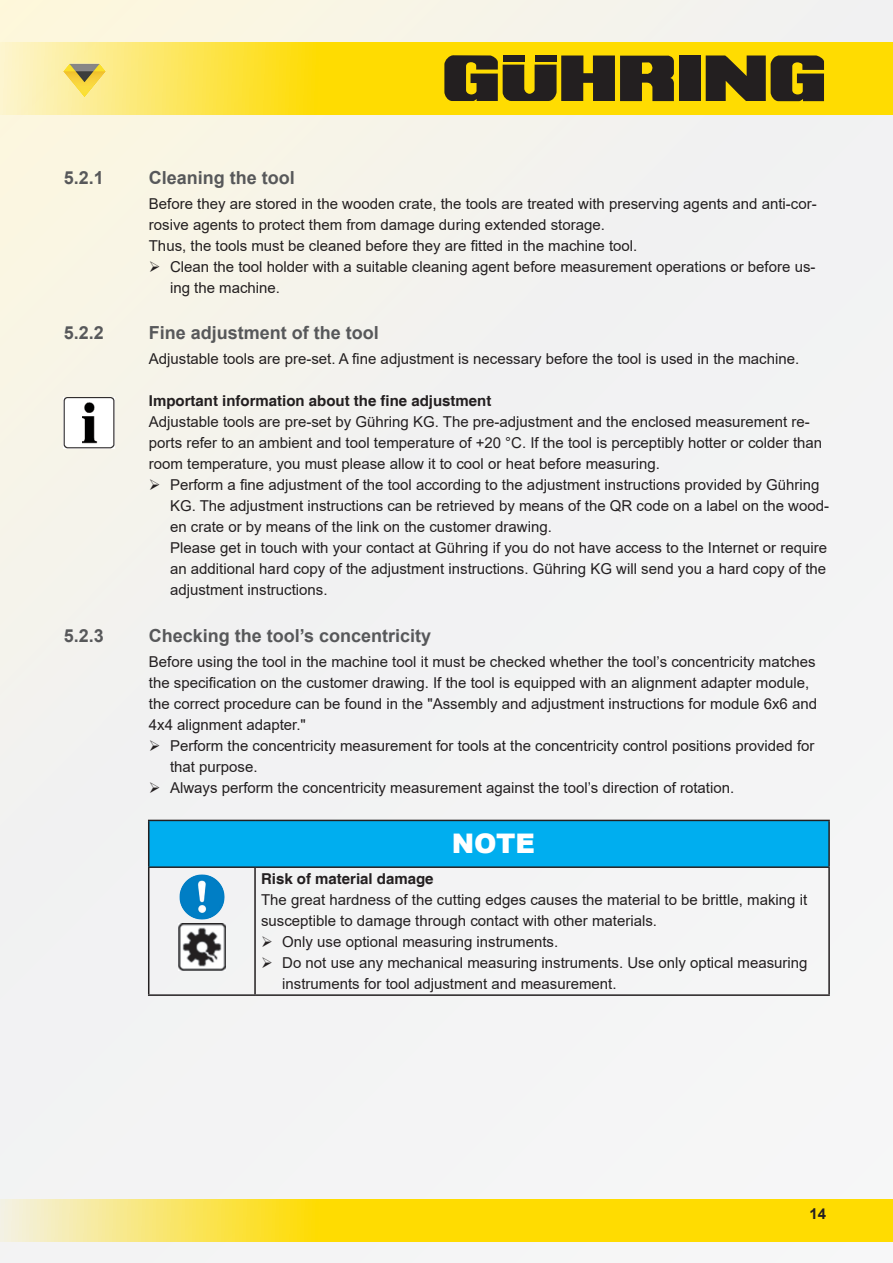
<style>
.page{position:relative;width:893px;height:1263px;background:#fff}
.page>*{position:absolute;margin:0;border:0;box-sizing:border-box;transform-origin:0 0}
.Tabelle{font:900 27px "Arial";color:#fff}
.Headline_Versalien_1{font:700 18px "Arial";color:#57585a}
.Fliesstext_45_light{font:15px/21px "Arial";color:#231f20}
.Tabelle_Unterpunkte{font:15px/21px "Arial";color:#231f20}
.Tabelle-2{font:15px/21px "Arial";color:#231f20}
.Fliesstext_45_light-2{font:700 15px "Helvetica";color:#231f20}
.Tabelle-3{font:700 15px "Helvetica";color:#231f20}
.t1{font:700 15px "Arial";color:#231f20}
</style>
<div class="page">
<div style="left:0;top:0;width:893px;height:1263px;background:linear-gradient(to right,#f4f3ec,#f3f3f5)"></div>
<svg style="left:0;top:43px;width:893px;height:72px;background:#fde12f"></svg>
<svg style="left:0;top:1199px;width:893px;height:43px;background:#fcdf29"></svg>
<div style="left:679px;top:56px;width:22px;height:45px;background:#231f20"></div>
<svg style="left:706px;top:55px;width:118px;height:46px;background:#4f4419"></svg>
<svg style="left:444px;top:55px;width:230px;height:46px;background:#554a18"></svg>
<img style="left:64px;top:64px;width:43px;height:42px">
<img style="left:64px;top:398px;width:51px;height:50px">
<div style="left:149px;top:820px;width:680px;height:47px;background:#00aeef"></div>
<hr style="left:148px;top:820px;width:107px;height:1px;background:#231f20">
<hr style="left:148px;top:821px;width:1px;height:45px;background:#231f20">
<hr style="left:255px;top:820px;width:575px;height:1px;background:#231f20">
<hr style="left:828px;top:821px;width:2px;height:45px;background:#231f20">
<hr style="left:148px;top:866px;width:107px;height:2px;background:#231f20">
<hr style="left:148px;top:868px;width:1px;height:126px;background:#231f20">
<hr style="left:255px;top:866px;width:575px;height:2px;background:#231f20">
<hr style="left:254px;top:868px;width:2px;height:126px;background:#231f20">
<hr style="left:828px;top:868px;width:2px;height:126px;background:#231f20">
<hr style="left:148px;top:994px;width:107px;height:2px;background:#231f20">
<hr style="left:255px;top:994px;width:575px;height:2px;background:#231f20">
<img style="left:178px;top:873px;width:47px;height:47px">
<img style="left:178px;top:924px;width:47px;height:47px">
<p class="Headline_Versalien_1" style="left:64px;top:165px;width:42px">5.2.1</p>
<p class="Headline_Versalien_1" style="left:149px;top:165px;width:148px">Cleaning the tool</p>
<p class="Fliesstext_45_light" style="left:149px;top:193px;width:669px">Before they are stored in the wooden crate, the tools are treated with preserving agents and anti-cor&shy;rosive agents to protect them from damage during extended storage.</p>
<p class="Fliesstext_45_light" style="left:149px;top:235px;width:490px">Thus, the tools must be cleaned before they are fitted in the machine tool.</p>
<p class="Fliesstext_45_light" style="left:170px;top:256px;width:647px;text-indent:-21px">➢ Clean the tool holder with a suitable cleaning agent before measurement operations or before us&shy;ing the machine.</p>
<p class="Headline_Versalien_1" style="left:64px;top:320px;width:42px">5.2.2</p>
<p class="Headline_Versalien_1" style="left:149px;top:320px;width:232px">Fine adjustment of the tool</p>
<p class="Fliesstext_45_light" style="left:149px;top:349px;width:652px">Adjustable tools are pre-set. A fine adjustment is necessary before the tool is used in the machine.</p>
<p class="Fliesstext_45_light-2" style="left:149px;top:392px;width:344px">Important information about the fine adjustment</p>
<p class="Fliesstext_45_light" style="left:149px;top:412px;width:675px">Adjustable tools are pre-set by Gühring KG. The pre-adjustment and the enclosed measurement re&shy;ports refer to an ambient and tool temperature of +20 °C. If the tool is perceptibly hotter or colder than room temperature, you must please allow it to cool or heat before measuring.</p>
<p class="Fliesstext_45_light" style="left:170px;top:475px;width:661px;text-indent:-21px">➢ Perform a fine adjustment of the tool according to the adjustment instructions provided by Gühring<br>KG. The adjustment instructions can be retrieved by means of the QR code on a label on the wood&shy;en crate or by means of the link on the customer drawing.</p>
<p class="Fliesstext_45_light" style="left:170px;top:538px;width:659px;text-align:justify">Please get in touch with your contact at Gühring if you do not have access to the Internet or require an additional hard copy of the adjustment instructions. Gühring KG will send you a hard copy of the adjustment instructions.</p>
<p class="Headline_Versalien_1" style="left:64px;top:623px;width:42px">5.2.3</p>
<p class="Headline_Versalien_1" style="left:149px;top:623px;width:284px">Checking the tool’s concentricity</p>
<p class="Fliesstext_45_light" style="left:149px;top:651px;width:670px">Before using the tool in the machine tool it must be checked whether the tool’s concentricity matches the specification on the customer drawing. If the tool is equipped with an alignment adapter module, the correct procedure can be found in the "Assembly and adjustment instructions for module 6x6 and 4x4 alignment adapter."</p>
<p class="Fliesstext_45_light" style="left:170px;top:735px;width:646px;text-indent:-21px">➢ Perform the concentricity measurement for tools at the concentricity control positions provided for that purpose.</p>
<p class="Fliesstext_45_light" style="left:149px;top:777px;width:587px">➢ Always perform the concentricity measurement against the tool’s direction of rotation.</p>
<p class="Tabelle" style="left:452px;top:824px;width:85px">NOTE</p>
<p class="Tabelle-3" style="left:261px;top:870px;width:174px">Risk of material damage</p>
<p class="Tabelle-2" style="left:261px;top:889px;width:548px">The great hardness of the cutting edges causes the material to be brittle, making it susceptible to damage through contact with other materials.</p>
<p class="Tabelle_Unterpunkte" style="left:261px;top:931px;width:299px">➢ Only use optional measuring instruments.</p>
<p class="Tabelle_Unterpunkte" style="left:282px;top:952px;width:527px;text-indent:-21px">➢ Do not use any mechanical measuring instruments. Use only optical measuring instruments for tool adjustment and measurement.</p>
<p class="t1" style="left:809px;top:1203px;width:18px">14</p>
</div>
